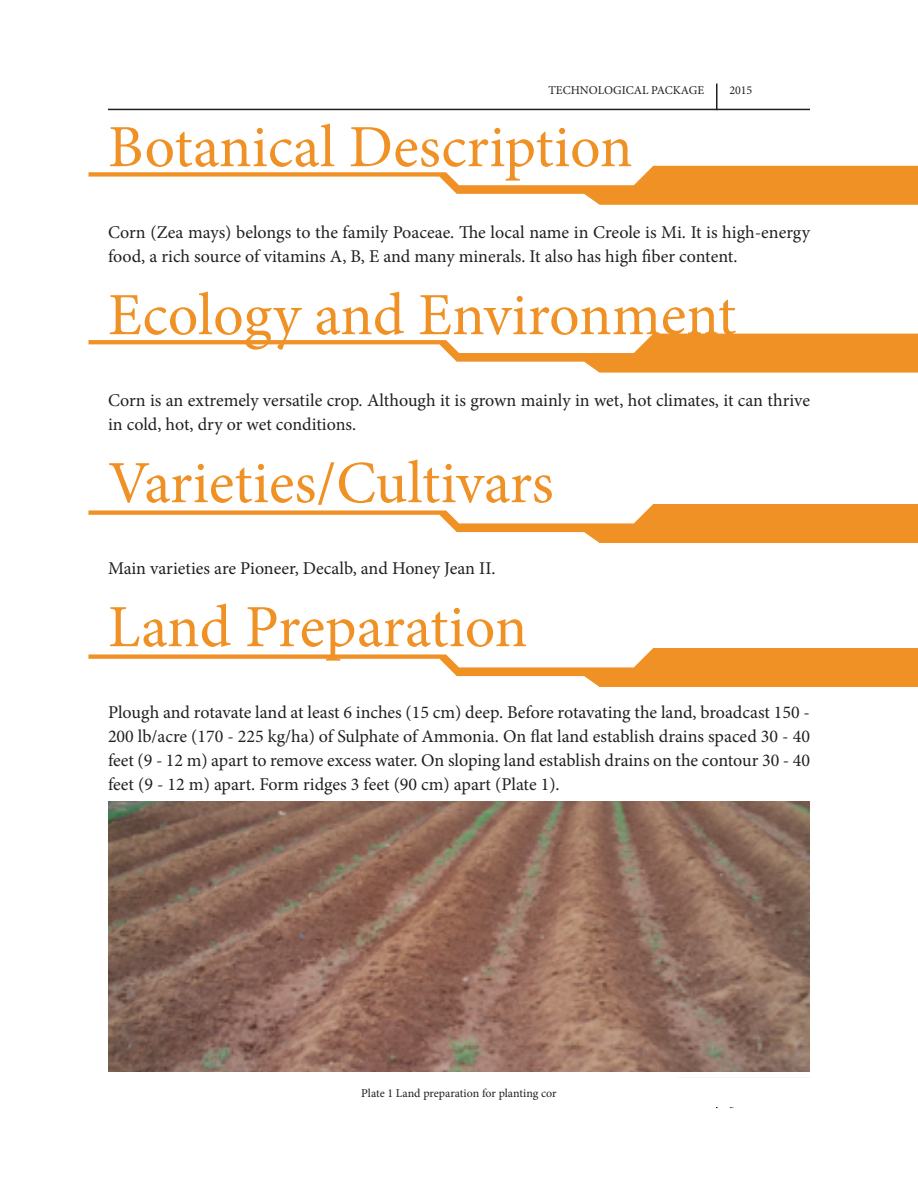
<style>
.page{position:relative;width:918px;height:1188px;background:#fff}
.page>*{position:absolute;margin:0;border:0;box-sizing:border-box;transform-origin:0 0}
.Heading{font:60px "Minion Pro";color:#ef9125}
.Paragraph_Style_1{font:60px "Minion Pro";letter-spacing:-.005em;color:#ef9125}
.Paragraph_Style_1-2{font:18px/24px "Minion Pro";color:#231f20}
.t1{font:12px "Minion Pro";letter-spacing:-.005em;color:#231f20}
</style>
<div class="page">
<hr style="left:108px;top:109px;width:702px;height:1px;background:#231f20">
<hr style="left:716px;top:84px;width:2px;height:26px;background:#231f20">
<hr style="left:716px;top:1078px;width:2px;height:30px;background:#231f20">
<svg style="left:88px;top:166px;width:830px;height:39px"></svg>
<svg style="left:88px;top:334px;width:830px;height:39px"></svg>
<svg style="left:88px;top:504px;width:830px;height:39px"></svg>
<svg style="left:88px;top:648px;width:830px;height:39px"></svg>
<img style="left:108px;top:802px;width:702px;height:270px">
<div style="left:108px;top:1078px;width:702px;height:29px;background:#fff"></div>
<p class="t1" style="left:549px;top:82px;width:157px">TECHNOLOGICAL PACKAGE</p>
<p class="t1" style="left:729px;top:82px;width:25px">2015</p>
<p class="Heading" style="left:108px;top:107px;width:526px">Botanical Description</p>
<p class="Paragraph_Style_1-2" style="left:108px;top:221px;width:704px">Corn (Zea mays) belongs to the family Poaceae. The local name in Creole is Mi. It is high-energy food, a rich source of vitamins A, B, E and many minerals. It also has high fiber content.</p>
<p class="Heading" style="left:108px;top:275px;width:630px">Ecology and Environment</p>
<p class="Paragraph_Style_1-2" style="left:108px;top:389px;width:704px">Corn is an extremely versatile crop. Although it is grown mainly in wet, hot climates, it can thrive in cold, hot, dry or wet conditions.</p>
<p class="Heading" style="left:108px;top:443px;width:447px">Varieties/Cultivars</p>
<p class="Paragraph_Style_1-2" style="left:108px;top:557px;width:389px">Main varieties are Pioneer, Decalb, and Honey Jean II.</p>
<p class="Paragraph_Style_1" style="left:108px;top:587px;width:421px">Land Preparation</p>
<p class="Paragraph_Style_1-2" style="left:108px;top:701px;width:704px;text-align:justify">Plough and rotavate land at least 6 inches (15 cm) deep. Before rotavating the land, broadcast 150 - 200 lb/acre (170 - 225 kg/ha) of Sulphate of Ammonia. On flat land establish drains spaced 30 - 40 feet (9 - 12 m) apart to remove excess water. On sloping land establish drains on the contour 30 - 40 feet (9 - 12 m) apart. Form ridges 3 feet (90 cm) apart (Plate 1).</p>
<p class="t1" style="left:361px;top:1085px;width:197px">Plate 1 Land preparation for planting cor</p>
<p class="t1" style="left:729px;top:1096px;width:7px">5</p>
</div>
